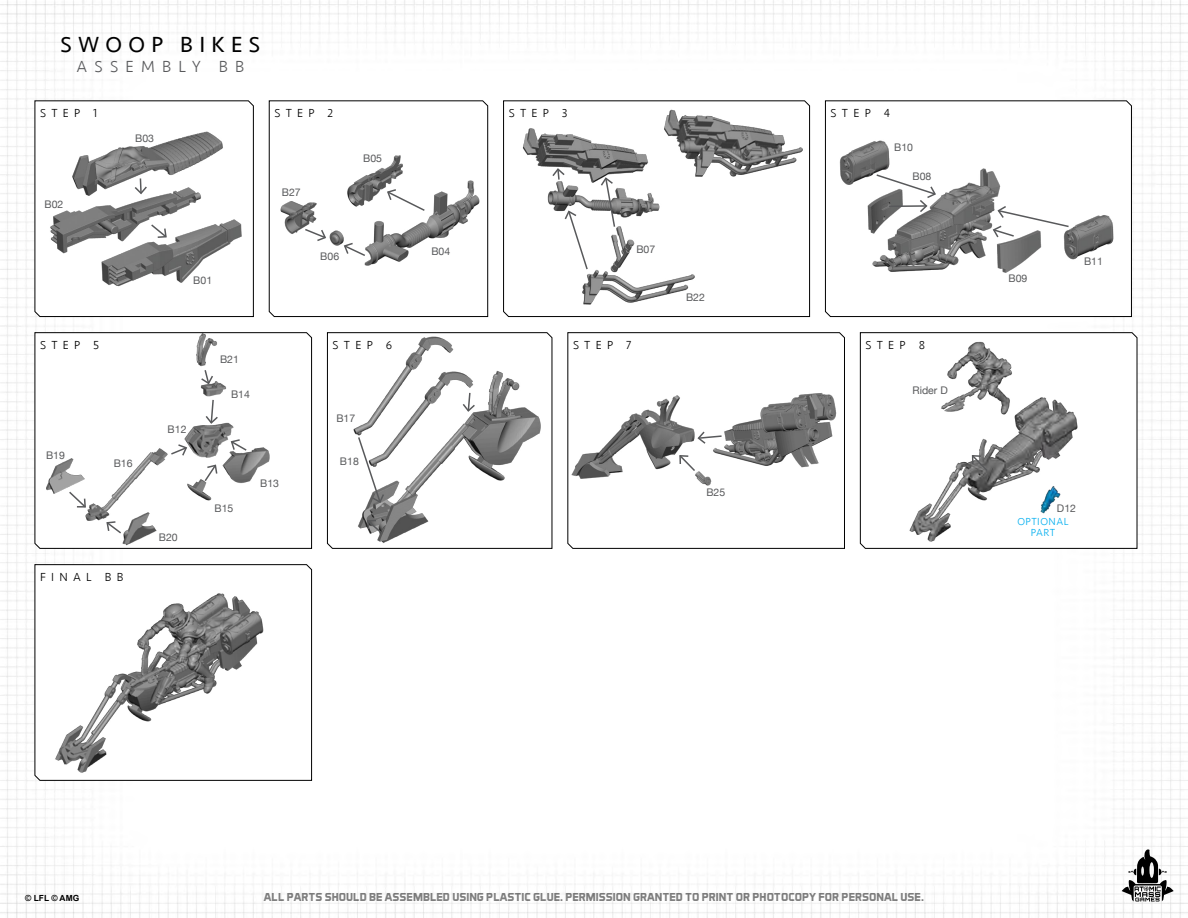
<style>
.page{position:relative;width:1188px;height:918px;background:#fff}
.page>*{position:absolute;margin:0;border:0;box-sizing:border-box;transform-origin:0 0}
.t1{font:22.5px "Seravek";letter-spacing:.28em;color:#000}
.t2{font:300 16.5px "Seravek";letter-spacing:.44em;color:#58595b}
.t3{font:700 12px "Aero Matics";color:#000}
.t4{font:300 12px "Seravek";letter-spacing:.44em;color:#000}
.t5{font:10.5px "Helvetica Neue";color:#58595b}
.t6{font:300 10.5px/10.5px "Seravek";letter-spacing:.05em;color:#00aeef;text-align:center}
.t7{font:700 8.4px "Arial";color:#000}
</style>
<div class="page">
<img style="left:0;top:0;width:1188px;height:918px">
<svg style="left:1122px;top:849px;width:52px;height:53px"></svg>
<svg style="left:34px;top:100px;width:220px;height:217px"></svg>
<svg style="left:34px;top:332px;width:13px;height:217px"></svg>
<svg style="left:34px;top:564px;width:278px;height:217px"></svg>
<svg style="left:572px;top:332px;width:273px;height:217px"></svg>
<svg style="left:860px;top:332px;width:278px;height:217px"></svg>
<svg style="left:268px;top:100px;width:221px;height:217px"></svg>
<svg style="left:503px;top:100px;width:307px;height:217px"></svg>
<svg style="left:825px;top:100px;width:307px;height:217px"></svg>
<img style="left:45px;top:118px;width:209px;height:186px">
<img style="left:47px;top:329px;width:266px;height:448px">
<img style="left:327px;top:332px;width:245px;height:217px">
<img style="left:566px;top:360px;width:278px;height:155px">
<img style="left:858px;top:340px;width:279px;height:205px">
<img style="left:279px;top:145px;width:209px;height:131px">
<img style="left:513px;top:125px;width:209px;height:183px">
<img style="left:835px;top:131px;width:285px;height:154px">
<img style="left:657px;top:101px;width:153px;height:93px">
<svg style="left:150px;top:223px;width:18px;height:16px"></svg>
<svg style="left:169px;top:443px;width:19px;height:14px"></svg>
<svg style="left:357px;top:436px;width:28px;height:68px"></svg>
<svg style="left:68px;top:490px;width:19px;height:19px"></svg>
<svg style="left:105px;top:520px;width:18px;height:15px"></svg>
<svg style="left:366px;top:519px;width:17px;height:15px"></svg>
<svg style="left:203px;top:463px;width:15px;height:20px"></svg>
<svg style="left:461px;top:391px;width:16px;height:22px"></svg>
<svg style="left:678px;top:454px;width:19px;height:19px"></svg>
<svg style="left:696px;top:430px;width:27px;height:15px"></svg>
<svg style="left:971px;top:454px;width:18px;height:19px"></svg>
<svg style="left:230px;top:438px;width:18px;height:14px"></svg>
<svg style="left:303px;top:228px;width:24px;height:14px"></svg>
<svg style="left:599px;top:176px;width:17px;height:52px"></svg>
<svg style="left:563px;top:209px;width:26px;height:62px"></svg>
<svg style="left:875px;top:173px;width:62px;height:41px"></svg>
<svg style="left:992px;top:205px;width:78px;height:34px"></svg>
<svg style="left:343px;top:242px;width:24px;height:15px"></svg>
<svg style="left:551px;top:167px;width:15px;height:14px"></svg>
<svg style="left:386px;top:188px;width:40px;height:24px"></svg>
<svg style="left:133px;top:177px;width:15px;height:18px"></svg>
<svg style="left:200px;top:368px;width:14px;height:17px"></svg>
<svg style="left:204px;top:398px;width:15px;height:27px"></svg>
<h1 class="t1" style="left:61px;top:27px;width:201px">SWOOP BIKES</h1>
<h2 class="t2" style="left:76px;top:56px;width:169px">ASSEMBLY BB</h2>
<p class="t4" style="left:40px;top:106px;width:59px">STEP 1</p>
<p class="t5" style="left:45px;top:197px;width:20px">B02</p>
<p class="t5" style="left:135px;top:130px;width:20px">B03</p>
<p class="t5" style="left:193px;top:272px;width:20px">B01</p>
<p class="t4" style="left:274px;top:106px;width:60px">STEP 2</p>
<p class="t4" style="left:509px;top:106px;width:60px">STEP 3</p>
<p class="t4" style="left:831px;top:106px;width:61px">STEP 4</p>
<p class="t5" style="left:282px;top:185px;width:20px">B27</p>
<p class="t5" style="left:320px;top:249px;width:20px">B06</p>
<p class="t5" style="left:363px;top:150px;width:20px">B05</p>
<p class="t5" style="left:431px;top:244px;width:20px">B04</p>
<p class="t5" style="left:636px;top:242px;width:20px">B07</p>
<p class="t5" style="left:686px;top:290px;width:20px">B22</p>
<p class="t5" style="left:894px;top:140px;width:20px">B10</p>
<p class="t5" style="left:913px;top:169px;width:20px">B08</p>
<p class="t4" style="left:40px;top:338px;width:61px">STEP 5</p>
<p class="t5" style="left:46px;top:448px;width:20px">B19</p>
<p class="t5" style="left:114px;top:456px;width:20px">B16</p>
<p class="t5" style="left:168px;top:422px;width:20px">B12</p>
<p class="t5" style="left:220px;top:352px;width:20px">B21</p>
<p class="t5" style="left:231px;top:387px;width:20px">B14</p>
<p class="t4" style="left:333px;top:338px;width:61px">STEP 6</p>
<p class="t4" style="left:573px;top:338px;width:60px">STEP 7</p>
<p class="t4" style="left:866px;top:338px;width:61px">STEP 8</p>
<p class="t5" style="left:336px;top:411px;width:20px">B17</p>
<p class="t5" style="left:340px;top:453px;width:20px">B18</p>
<p class="t5" style="left:913px;top:383px;width:37px">Rider D</p>
<p class="t4" style="left:40px;top:570px;width:85px">FINAL BB</p>
<p class="t5" style="left:159px;top:530px;width:20px">B20</p>
<p class="t5" style="left:214px;top:501px;width:20px">B15</p>
<p class="t5" style="left:260px;top:475px;width:20px">B13</p>
<p class="t5" style="left:706px;top:485px;width:20px">B25</p>
<p class="t5" style="left:1008px;top:271px;width:20px">B09</p>
<p class="t5" style="left:1084px;top:254px;width:20px">B11</p>
<p class="t5" style="left:1057px;top:501px;width:21px">D12</p>
<p class="t6" style="left:1017px;top:517px;width:53px">OPTIONAL<br>PART</p>
<p class="t7" style="left:25px;top:892px;width:56px">© LFL © AMG</p>
<p class="t3" style="left:264px;top:890px;width:661px">ALL PARTS SHOULD BE ASSEMBLED USING PLASTIC GLUE. PERMISSION GRANTED TO PRINT OR PHOTOCOPY FOR PERSONAL USE.</p>
</div>
